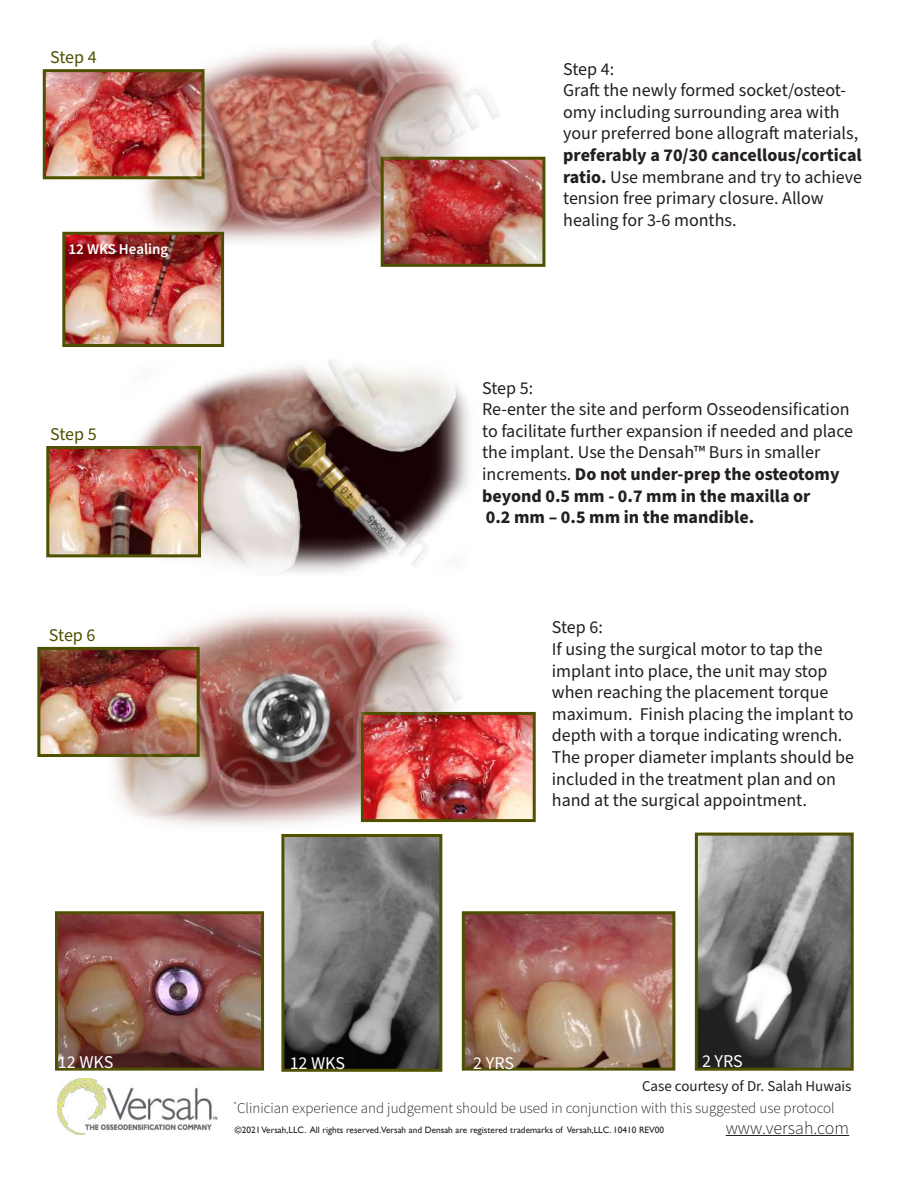
<style>
.page{position:relative;width:918px;height:1188px;background:#fff}
.page>*{position:absolute;margin:0;border:0;box-sizing:border-box;transform-origin:0 0}
.t1{font:18px/21.6px "Source Sans Pro";color:#231f20}
.t2{font:18px "Source Sans Pro";color:#fff}
.t3{font:18px "Source Sans Pro";letter-spacing:-.015em;color:#4f5000}
.t4{font:300 18px "Source Sans Pro";color:#231f20}
.t5{font:300 15px "Source Sans Pro";color:#231f20}
.t6{font:15px "Source Sans Pro";color:#231f20}
.t7{font:600 15px "Source Sans Pro";color:#fff}
.t8{font:9.3px "Gill Sans";color:#231f20}
.s1{font-weight:700}
</style>
<div class="page">
<img style="left:122px;top:373px;width:346px;height:194px">
<img style="left:58px;top:1079px;width:160px;height:56px">
<hr style="left:726px;top:1135px;width:123px;height:1px;background:#231f20">
<img style="left:47px;top:73px;width:95px;height:102px">
<div style="left:43px;top:69px;width:162px;height:110px;border:3px solid #4f5000"></div>
<img style="left:66px;top:236px;width:154px;height:107px">
<div style="left:62px;top:232px;width:162px;height:115px;border:3px solid #4f5000"></div>
<img style="left:50px;top:450px;width:48px;height:103px">
<div style="left:46px;top:446px;width:155px;height:111px;border:3px solid #4f5000"></div>
<img style="left:41px;top:651px;width:63px;height:102px">
<div style="left:37px;top:647px;width:163px;height:110px;border:3px solid #4f5000"></div>
<img style="left:699px;top:837px;width:151px;height:230px">
<div style="left:695px;top:833px;width:159px;height:238px;border:3px solid #4f5000"></div>
<img style="left:285px;top:857px;width:153px;height:211px">
<div style="left:281px;top:834px;width:161px;height:238px;border:3px solid #4f5000"></div>
<img style="left:59px;top:915px;width:201px;height:152px">
<div style="left:55px;top:911px;width:209px;height:160px;border:3px solid #4f5000"></div>
<img style="left:536px;top:161px;width:5px;height:102px">
<div style="left:381px;top:157px;width:164px;height:110px;border:3px solid #4f5000"></div>
<img style="left:497px;top:716px;width:35px;height:102px">
<div style="left:361px;top:712px;width:175px;height:110px;border:3px solid #4f5000"></div>
<img style="left:466px;top:915px;width:205px;height:152px">
<div style="left:462px;top:911px;width:213px;height:160px;border:3px solid #4f5000"></div>
<img style="left:142px;top:64px;width:76px;height:169px">
<img style="left:218px;top:40px;width:318px;height:234px">
<img style="left:98px;top:317px;width:318px;height:236px">
<img style="left:253px;top:407px;width:206px;height:165px">
<img style="left:104px;top:611px;width:317px;height:204px">
<img style="left:180px;top:621px;width:317px;height:236px">
<p class="t3" style="left:50px;top:45px;width:48px">Step 4</p>
<p class="t7" style="left:69px;top:239px;width:101px">12 WKS Healing</p>
<p class="t3" style="left:50px;top:422px;width:48px">Step 5</p>
<p class="t3" style="left:49px;top:623px;width:48px">Step 6</p>
<p class="t1" style="left:563px;top:58px;width:296px">Step 4:<br>Graft the newly formed socket/osteot&shy;omy including surrounding area with your preferred bone allograft materials,</p>
<p class="t1" style="left:563px;top:145px;width:300px"><span class="s1">preferably a 70/30 cancellous/cortical ratio.</span> Use membrane and try to achieve tension free primary closure. Allow healing for 3-6 months.</p>
<p class="t1" style="left:482px;top:377px;width:372px">Step 5:<br>Re-enter the site and perform Osseodensification to facilitate further expansion if needed and place the implant. Use the Densah™ Burs in smaller increments. <span class="s1">Do not under-prep the osteotomy beyond 0.5 mm - 0.7 mm in the maxilla or<br>0.2 mm – 0.5 mm in the mandible.</span></p>
<p class="t1" style="left:552px;top:617px;width:304px">Step 6:<br>If using the surgical motor to tap the implant into place, the unit may stop when reaching the placement torque maximum. Finish placing the implant to depth with a torque indicating wrench.<br>The proper diameter implants should be included in the treatment plan and on hand at the surgical appointment.</p>
<p class="t2" style="left:58px;top:1050px;width:57px">12 WKS</p>
<p class="t2" style="left:290px;top:1051px;width:57px">12 WKS</p>
<p class="t2" style="left:702px;top:1049px;width:42px">2 YRS</p>
<p class="t2" style="left:473px;top:1051px;width:42px">2 YRS</p>
<p class="t6" style="left:642px;top:1076px;width:211px">Case courtesy of Dr. Salah Huwais</p>
<p class="t8" style="left:235px;top:1124px;width:431px">©2021 Versah,LLC. All rights reserved.Versah and Densah are registered trademarks of Versah,LLC. 10410 REV00</p>
<p class="t5" style="left:234px;top:1098px;width:603px"><sup>*</sup>Clinician experience and judgement should be used in conjunction with this suggested use protocol</p>
<p class="t4" style="left:726px;top:1116px;width:125px">www.versah.com</p>
</div>
